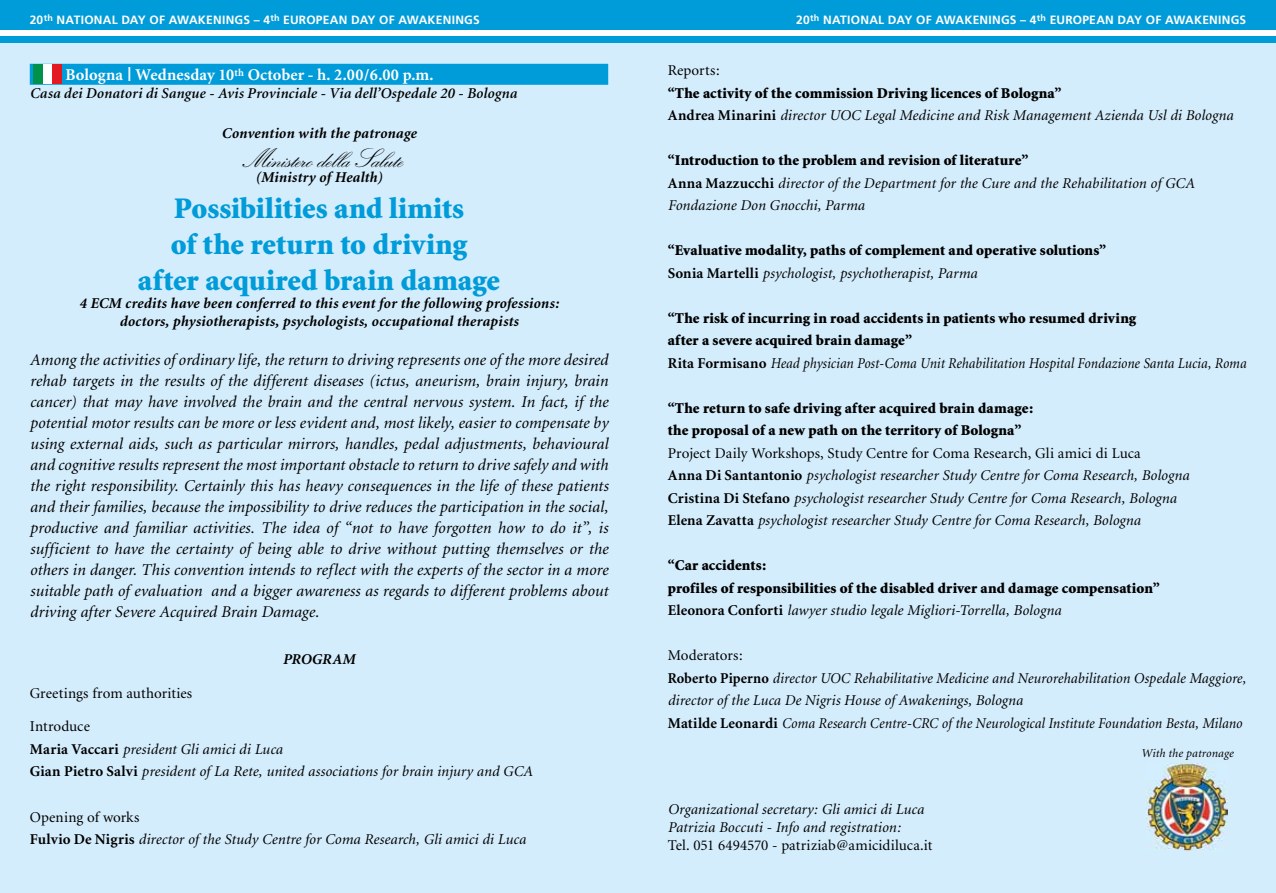
<style>
.page{position:relative;width:1276px;height:893px;background:#fff}
.page>*{position:absolute;margin:0;border:0;box-sizing:border-box;transform-origin:0 0}
.t1{font:900 30px/36px "Minion";letter-spacing:.01em;color:#009bd9;text-align:center}
.t2{font:700 27px "Kuenstler Script Two";letter-spacing:-.01em;color:#000}
.t3{font:italic 16.5px/21px "Minion";color:#000;text-align:justify}
.t4{font:700 16.5px "Minion";letter-spacing:.005em;color:#fff}
.t5{font:italic 15px/22.5px "Minion";letter-spacing:.01em;color:#000}
.t6{font:900 15px/22.5px "Minion";letter-spacing:.005em;color:#000}
.t7{font:italic 15px/22.5px "Minion";letter-spacing:.01em;color:#000;scale:.96 1}
.t8{font:italic 700 15px/18px "Minion";letter-spacing:.01em;color:#000;text-align:center}
.t9{font:15px "Minion";letter-spacing:.005em;color:#000}
.t10{font:italic 600 15px "Minion";letter-spacing:.01em;color:#000}
.t11{font:700 12px "Frutiger";letter-spacing:.02em;color:#fff}
.t12{font:italic 12px "Minion";letter-spacing:.015em;color:#000}
.s1{font-size:21px}
.s2{font-style:normal}
.s3{font-weight:700;font-style:normal}
.s4{font-weight:900;font-style:normal}
.s5{font-weight:700}
.s6{font-weight:400;font-style:italic}
</style>
<div class="page">
<div style="left:638px;top:43px;width:638px;height:850px;background:#d4edfc"></div>
<div style="left:0;top:43px;width:638px;height:850px;background:#d4edfc"></div>
<div style="left:638px;top:0;width:638px;height:30px;background:#009bd9"></div>
<div style="left:0;top:0;width:638px;height:30px;background:#009bd9"></div>
<div style="left:638px;top:36px;width:638px;height:7px;background:#009bd9"></div>
<div style="left:0;top:36px;width:638px;height:7px;background:#009bd9"></div>
<img style="left:1147px;top:763px;width:80px;height:87px">
<div style="left:30px;top:64px;width:578px;height:21px;background:#009bd9"></div>
<div style="left:33px;top:65px;width:10px;height:19px;background:#00914b"></div>
<div style="left:43px;top:65px;width:10px;height:19px;background:#fff"></div>
<div style="left:53px;top:65px;width:9px;height:19px;background:#e41a23"></div>
<p class="t11" style="left:30px;top:13px;width:451px">20<sup>th</sup> NATIONAL DAY OF AWAKENINGS – 4<sup>th</sup> EUROPEAN DAY OF AWAKENINGS</p>
<p class="t4" style="left:66px;top:66px;width:369px">Bologna <span class="s1">|</span> Wednesday 10<sup>th</sup> October - h. 2.00/6.00 p.m.</p>
<p class="t10" style="left:30px;top:85px;width:488px">Casa dei Donatori di Sangue - Avis Provinciale - Via dell’Ospedale 20 - Bologna</p>
<p class="t8" style="left:221px;top:125px;width:197px">Convention with the patronage</p>
<h2 class="t2" style="left:238px;top:144px;width:163px">Ministero della Salute</h2>
<p class="t8" style="left:255px;top:168px;width:129px">(Ministry of Health)</p>
<h1 class="t1" style="left:138px;top:191px;width:364px">Possibilities and limits<br>of the return to driving after acquired brain damage</h1>
<p class="t8" style="left:79px;top:294px;width:481px">4 ECM credits have been conferred to this event for the following professions: doctors, physiotherapists, psychologists, occupational therapists</p>
<p class="t3" style="left:30px;top:349px;width:580px">Among the activities of ordinary life, the return to driving represents one of the more desired rehab targets in the results of the different diseases (ictus, aneurism, brain injury, brain cancer) that may have involved the brain and the central nervous system. In fact, if the potential motor results can be more or less evident and, most likely, easier to compensate by using external aids, such as particular mirrors, handles, pedal adjustments, behavioural and cognitive results represent the most important obstacle to return to drive safely and with the right responsibility. Certainly this has heavy consequences in the life of these patients and their families, because the impossibility to drive reduces the participation in the social, productive and familiar activities. The idea of “not to have forgotten how to do it”, is sufficient to have the certainty of being able to drive without putting themselves or the others in danger. This convention intends to reflect with the experts of the sector in a more suitable path of evaluation and a bigger awareness as regards to different problems about driving after Severe Acquired Brain Damage.</p>
<p class="t8" style="left:283px;top:651px;width:74px">Program</p>
<p class="t9" style="left:30px;top:685px;width:164px">Greetings from authorities</p>
<p class="t5" style="left:30px;top:716px;width:504px"><span class="s2">Introduce<br></span><span class="s3">Maria Vaccari</span> president Gli amici di Luca<br><span class="s3">Gian Pietro Salvi</span> president of La Rete, united associations for brain injury and GCA</p>
<p class="t5" style="left:30px;top:806px;width:497px"><span class="s2">Opening of works<br></span><span class="s3">Fulvio De Nigris</span> director of the Study Centre for Coma Research, Gli amici di Luca</p>
<p class="t11" style="left:796px;top:13px;width:451px">20<sup>th</sup> NATIONAL DAY OF AWAKENINGS – 4<sup>th</sup> EUROPEAN DAY OF AWAKENINGS</p>
<p class="t9" style="left:668px;top:63px;width:54px">Reports:</p>
<p class="t5" style="left:668px;top:82px;width:567px"><span class="s4">“The activity of the commission Driving licences of Bologna”<br></span><span class="s3">Andrea Minarini</span> director UOC Legal Medicine and Risk Management Azienda Usl di Bologna</p>
<p class="t5" style="left:668px;top:150px;width:528px"><span class="s4">“Introduction to the problem and revision of literature”<br></span><span class="s3">Anna Mazzucchi</span> director of the Department for the Cure and the Rehabilitation of GCA<br>Fondazione Don Gnocchi, Parma</p>
<p class="t6" style="left:668px;top:240px;width:440px">“Evaluative modality, paths of complement and operative solutions”<br><span class="s5">Sonia Martelli</span> <span class="s6">psychologist, psychotherapist, Parma</span></p>
<p class="t6" style="left:668px;top:307px;width:580px">“The risk of incurring in road accidents in patients who resumed driving<br>after a severe acquired brain damage”<br><span class="s5">Rita Formisano</span> <span class="s6">Head physician Post-Coma Unit Rehabilitation Hospital Fondazione Santa Lucia, Roma</span></p>
<p class="t6" style="left:668px;top:397px;width:367px">“The return to safe driving after acquired brain damage: the proposal of a new path on the territory of Bologna”</p>
<p class="t5" style="left:668px;top:442px;width:523px"><span class="s2">Project Daily Workshops, Study Centre for Coma Research, Gli amici di Luca<br></span><span class="s3">Anna Di Santantonio</span> psychologist researcher Study Centre for Coma Research, Bologna <span class="s3">Cristina Di Stefano</span> psychologist researcher Study Centre for Coma Research, Bologna <span class="s3">Elena Zavatta</span> psychologist researcher Study Centre for Coma Research, Bologna</p>
<p class="t6" style="left:668px;top:554px;width:493px">“Car accidents:<br>profiles of responsibilities of the disabled driver and damage compensation”<br><span class="s5">Eleonora Conforti</span> <span class="s6">lawyer studio legale Migliori-Torrella, Bologna</span></p>
<p class="t7" style="left:668px;top:645px;width:604px"><span class="s2">Moderators:<br></span><span class="s3">Roberto Piperno</span> director UOC Rehabilitative Medicine and Neurorehabilitation Ospedale Maggiore, director of the Luca De Nigris House of Awakenings, Bologna<br><span class="s3">Matilde Leonardi</span> Coma Research Centre-CRC of the Neurological Institute Foundation Besta, Milano</p>
<p class="t5" style="left:668px;top:801px;width:258px;line-height:18px">Organizational secretary: Gli amici di Luca<br>Patrizia Boccuti - Info and registration:</p>
<p class="t9" style="left:668px;top:838px;width:266px">Tel. 051 6494570 - patriziab@amicidiluca.it</p>
<p class="t12" style="left:1141px;top:748px;width:94px">With the patronage</p>
</div>
